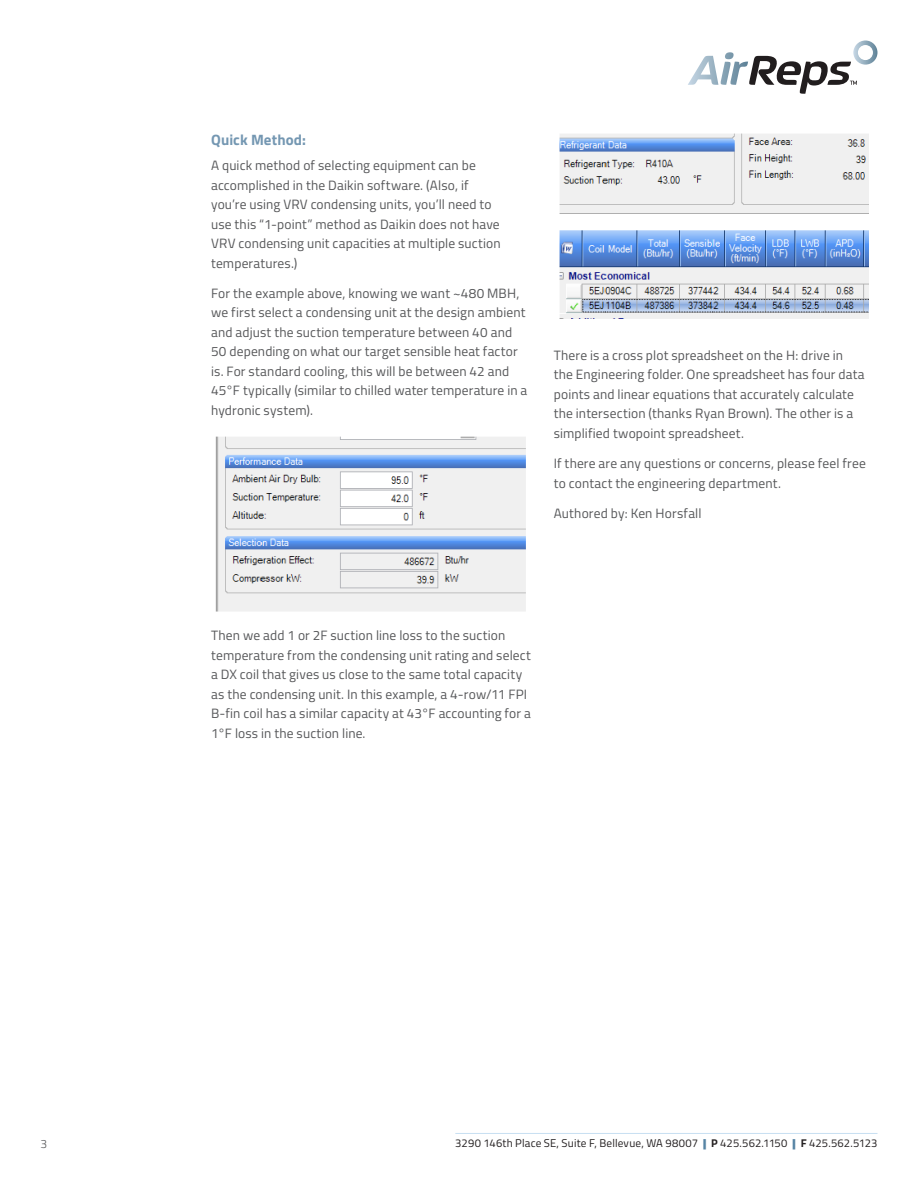
<style>
.page{position:relative;width:918px;height:1188px;background:#fff}
.page>*{position:absolute;margin:0;border:0;box-sizing:border-box;transform-origin:0 0}
.sub-head{font:700 15px "Titillium";letter-spacing:.005em;color:#7497b2}
.body{font:13.5px/19.5px "Titillium";letter-spacing:.01em;color:#57585a}
.t1{font:300 12px "Titillium";color:#57585a}
.t2{font:11.25px "Titillium";letter-spacing:.015em;color:#231f20}
.s1{font-weight:900;color:#5784a4}
.s2{font-weight:700}
</style>
<div class="page">
<svg style="left:688px;top:40px;width:190px;height:54px"></svg>
<hr style="left:455px;top:1133px;width:423px;height:1px;background:#c7dff2">
<img style="left:215px;top:436px;width:311px;height:176px">
<img style="left:559px;top:133px;width:310px;height:186px">
<p class="sub-head" style="left:211px;top:128px;width:96px">Quick Method:</p>
<p class="body" style="left:211px;top:155px;width:291px">A quick method of selecting equipment can be accomplished in the Daikin software. (Also, if you’re using VRV condensing units, you’ll need to use this “1-point” method as Daikin does not have VRV condensing unit capacities at multiple suction temperatures.)</p>
<p class="body" style="left:211px;top:283px;width:318px">For the example above, knowing we want ~480 MBH, we first select a condensing unit at the design ambient and adjust the suction temperature between 40 and 50 depending on what our target sensible heat factor is. For standard cooling, this will be between 42 and 45°F typically (similar to chilled water temperature in a hydronic system).</p>
<p class="body" style="left:554px;top:345px;width:312px">There is a cross plot spreadsheet on the H: drive in the Engineering folder. One spreadsheet has four data points and linear equations that accurately calculate the intersection (thanks Ryan Brown). The other is a simplified twopoint spreadsheet.</p>
<p class="body" style="left:554px;top:453px;width:314px">If there are any questions or concerns, please feel free to contact the engineering department.</p>
<p class="body" style="left:554px;top:503px;width:149px">Authored by: Ken Horsfall</p>
<p class="body" style="left:211px;top:625px;width:321px">Then we add 1 or 2F suction line loss to the suction temperature from the condensing unit rating and select a DX coil that gives us close to the same total capacity as the condensing unit. In this example, a 4-row/11 FPI B-fin coil has a similar capacity at 43°F accounting for a 1°F loss in the suction line.</p>
<p class="t1" style="left:40px;top:1135px;width:8px">3</p>
<p class="t2" style="left:455px;top:1135px;width:424px">3290 146th Place SE, Suite F, Bellevue, WA 98007 <span class="s1">|</span> <span class="s2">P</span> 425.562.1150 <span class="s1">|</span> <span class="s2">F</span> 425.562.5123</p>
</div>
